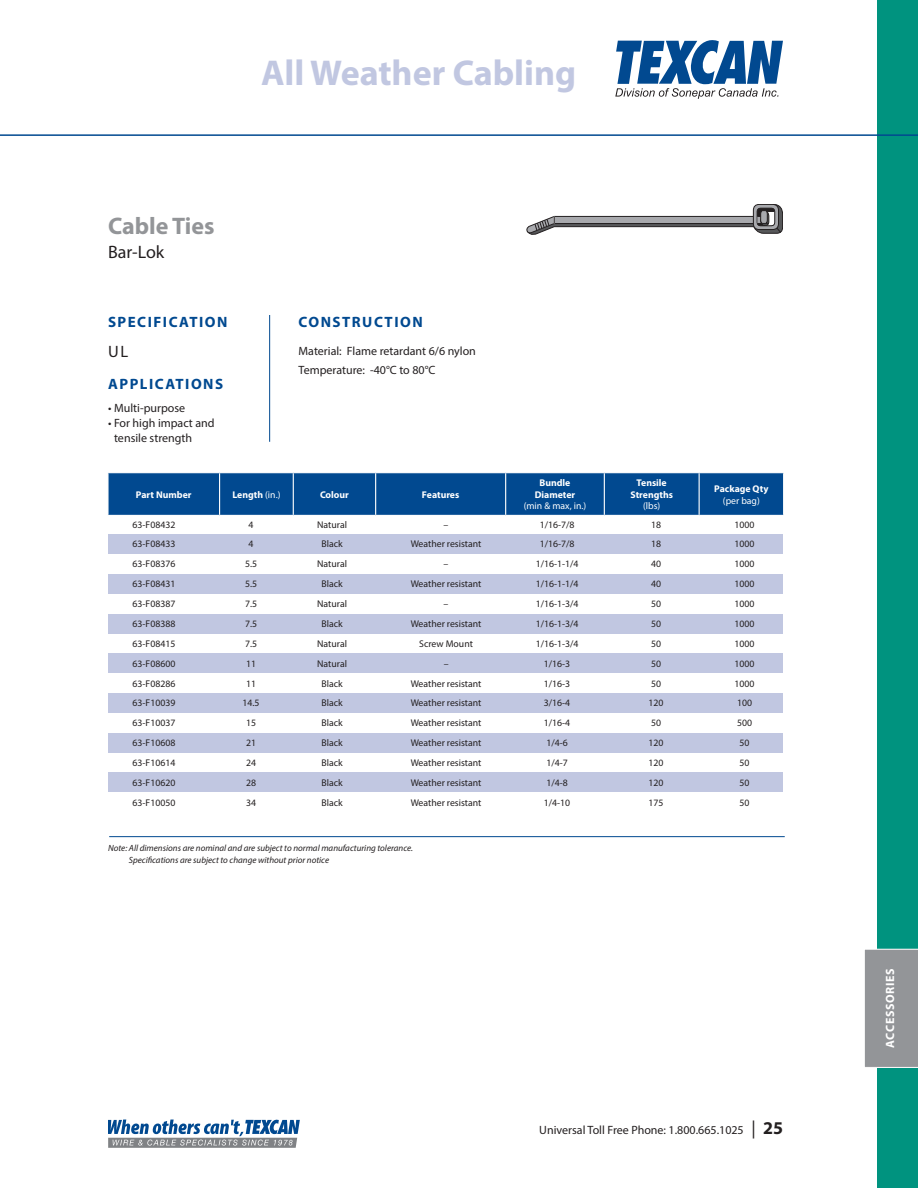
<style>
.page{position:relative;width:918px;height:1188px;background:#fff}
.page>*{position:absolute;margin:0;border:0;box-sizing:border-box;transform-origin:0 0}
.t1{font:700 36px "Myriad Pro";color:#c1c7e1}
.t2{font:700 24px "Myriad Pro";color:#939598}
.t3{font:18px "Myriad Pro";color:#231f20}
.t4{font:16.5px "Myriad Pro";color:#231f20}
.t5{font:700 15px "Myriad Pro";letter-spacing:.1em;color:#014990}
.t6{font:12px/15px "Myriad Pro";color:#231f20}
.t7{font:700 12px "Myriad Pro";letter-spacing:.06em;color:#fff}
.t8{font:9.75px "Myriad Pro";color:#231f20}
.t9{font:700 9.75px/11.7px "Myriad Pro";color:#fff;text-align:center}
.t10{font:italic 9px/12px "Myriad Pro";color:#231f20}
.s1{font-weight:400}
.s2{font-size:18px}
.s3{font-weight:700;font-size:18px}
</style>
<div class="page">
<div style="left:878px;top:0;width:40px;height:1188px;background:#00937f"></div>
<svg style="left:108px;top:1120px;width:192px;height:28px"></svg>
<svg style="left:615px;top:40px;width:168px;height:59px"></svg>
<div style="left:864px;top:949px;width:54px;height:119px;background:#939598"></div>
<hr style="left:109px;top:836px;width:676px;height:1px;background:#014990">
<div style="left:109px;top:473px;width:674px;height:42px;background:#014990"></div>
<hr style="left:219px;top:473px;width:1px;height:42px;background:#fff">
<hr style="left:293px;top:473px;width:1px;height:42px;background:#fff">
<hr style="left:375px;top:473px;width:1px;height:42px;background:#fff">
<hr style="left:505px;top:473px;width:1px;height:42px;background:#fff">
<hr style="left:604px;top:473px;width:1px;height:42px;background:#fff">
<hr style="left:699px;top:473px;width:1px;height:42px;background:#fff">
<div style="left:109px;top:535px;width:674px;height:19px;background:#c1c7e1"></div>
<div style="left:109px;top:574px;width:674px;height:20px;background:#c1c7e1"></div>
<div style="left:109px;top:614px;width:674px;height:19px;background:#c1c7e1"></div>
<div style="left:109px;top:653px;width:674px;height:20px;background:#c1c7e1"></div>
<div style="left:109px;top:733px;width:674px;height:19px;background:#c1c7e1"></div>
<div style="left:109px;top:772px;width:674px;height:20px;background:#c1c7e1"></div>
<div style="left:109px;top:693px;width:674px;height:20px;background:#c1c7e1"></div>
<svg style="left:527px;top:204px;width:256px;height:31px"></svg>
<hr style="left:269px;top:315px;width:1px;height:127px;background:#014990">
<hr style="left:0;top:134px;width:918px;height:2px;background:#014990">
<p class="t1" style="left:261px;top:50px;width:317px">All Weather Cabling</p>
<p class="t2" style="left:108px;top:211px;width:108px">Cable Ties</p>
<p class="t3" style="left:108px;top:241px;width:58px">Bar-Lok</p>
<p class="t5" style="left:108px;top:312px;width:121px">SPECIFICATION</p>
<p class="t4" style="left:108px;top:341px;width:22px">UL</p>
<p class="t5" style="left:108px;top:374px;width:117px">APPLICATIONS</p>
<p class="t6" style="left:108px;top:400px;width:79px">• Multi-purpose</p>
<p class="t6" style="left:114px;top:415px;width:102px;text-indent:-6px">• For high impact and tensile strength</p>
<p class="t5" style="left:299px;top:312px;width:126px">CONSTRUCTION</p>
<p class="t6" style="left:299px;top:343px;width:179px">Material: Flame retardant 6/6 nylon</p>
<p class="t6" style="left:299px;top:363px;width:138px">Temperature: -40°C to 80°C</p>
<p class="t9" style="left:136px;top:488px;width:57px">Part Number</p>
<p class="t9" style="left:232px;top:488px;width:50px">Length <span class="s1">(in.)</span></p>
<p class="t9" style="left:320px;top:488px;width:30px">Colour</p>
<p class="t9" style="left:422px;top:488px;width:39px">Features</p>
<p class="t9" style="left:524px;top:477px;width:64px">Bundle<br>Diameter<br><span class="s1">(min &amp; max, in.)</span></p>
<p class="t9" style="left:630px;top:477px;width:44px">Tensile<br>Strengths <span class="s1">(lbs)</span></p>
<p class="t9" style="left:714px;top:482px;width:56px">Package Qty <span class="s1">(per bag)</span></p>
<p class="t8" style="left:133px;top:518px;width:44px">63-F08432</p>
<p class="t8" style="left:249px;top:518px;width:7px">4</p>
<p class="t8" style="left:317px;top:518px;width:31px">Natural</p>
<p class="t8" style="left:444px;top:518px;width:6px">–</p>
<p class="t8" style="left:540px;top:518px;width:36px">1/16-7/8</p>
<p class="t8" style="left:651px;top:518px;width:12px">18</p>
<p class="t8" style="left:735px;top:518px;width:22px">1000</p>
<p class="t8" style="left:133px;top:538px;width:44px">63-F08433</p>
<p class="t8" style="left:249px;top:538px;width:7px">4</p>
<p class="t8" style="left:321px;top:538px;width:23px">Black</p>
<p class="t8" style="left:411px;top:538px;width:72px">Weather resistant</p>
<p class="t8" style="left:540px;top:538px;width:36px">1/16-7/8</p>
<p class="t8" style="left:651px;top:538px;width:12px">18</p>
<p class="t8" style="left:735px;top:538px;width:22px">1000</p>
<p class="t8" style="left:133px;top:558px;width:44px">63-F08376</p>
<p class="t8" style="left:245px;top:558px;width:14px">5.5</p>
<p class="t8" style="left:317px;top:558px;width:31px">Natural</p>
<p class="t8" style="left:444px;top:558px;width:6px">–</p>
<p class="t8" style="left:536px;top:558px;width:44px">1/16-1-1/4</p>
<p class="t8" style="left:651px;top:558px;width:12px">40</p>
<p class="t8" style="left:735px;top:558px;width:22px">1000</p>
<p class="t8" style="left:133px;top:578px;width:44px">63-F08431</p>
<p class="t8" style="left:245px;top:578px;width:14px">5.5</p>
<p class="t8" style="left:321px;top:578px;width:23px">Black</p>
<p class="t8" style="left:411px;top:578px;width:72px">Weather resistant</p>
<p class="t8" style="left:536px;top:578px;width:44px">1/16-1-1/4</p>
<p class="t8" style="left:651px;top:578px;width:12px">40</p>
<p class="t8" style="left:735px;top:578px;width:22px">1000</p>
<p class="t8" style="left:133px;top:598px;width:44px">63-F08387</p>
<p class="t8" style="left:245px;top:598px;width:14px">7.5</p>
<p class="t8" style="left:317px;top:598px;width:31px">Natural</p>
<p class="t8" style="left:444px;top:598px;width:6px">–</p>
<p class="t8" style="left:536px;top:598px;width:44px">1/16-1-3/4</p>
<p class="t8" style="left:651px;top:598px;width:12px">50</p>
<p class="t8" style="left:735px;top:598px;width:22px">1000</p>
<p class="t8" style="left:133px;top:618px;width:44px">63-F08388</p>
<p class="t8" style="left:245px;top:618px;width:14px">7.5</p>
<p class="t8" style="left:321px;top:618px;width:23px">Black</p>
<p class="t8" style="left:411px;top:618px;width:72px">Weather resistant</p>
<p class="t8" style="left:536px;top:618px;width:44px">1/16-1-3/4</p>
<p class="t8" style="left:651px;top:618px;width:12px">50</p>
<p class="t8" style="left:735px;top:618px;width:22px">1000</p>
<p class="t8" style="left:133px;top:638px;width:44px">63-F08415</p>
<p class="t8" style="left:245px;top:638px;width:14px">7.5</p>
<p class="t8" style="left:317px;top:638px;width:31px">Natural</p>
<p class="t8" style="left:419px;top:638px;width:55px">Screw Mount</p>
<p class="t8" style="left:536px;top:638px;width:44px">1/16-1-3/4</p>
<p class="t8" style="left:651px;top:638px;width:12px">50</p>
<p class="t8" style="left:735px;top:638px;width:22px">1000</p>
<p class="t8" style="left:133px;top:657px;width:44px">63-F08600</p>
<p class="t8" style="left:246px;top:657px;width:12px">11</p>
<p class="t8" style="left:317px;top:657px;width:31px">Natural</p>
<p class="t8" style="left:444px;top:657px;width:6px">–</p>
<p class="t8" style="left:544px;top:657px;width:28px">1/16-3</p>
<p class="t8" style="left:651px;top:657px;width:12px">50</p>
<p class="t8" style="left:735px;top:657px;width:22px">1000</p>
<p class="t8" style="left:133px;top:677px;width:44px">63-F08286</p>
<p class="t8" style="left:246px;top:677px;width:12px">11</p>
<p class="t8" style="left:321px;top:677px;width:23px">Black</p>
<p class="t8" style="left:411px;top:677px;width:72px">Weather resistant</p>
<p class="t8" style="left:544px;top:677px;width:28px">1/16-3</p>
<p class="t8" style="left:651px;top:677px;width:12px">50</p>
<p class="t8" style="left:735px;top:677px;width:22px">1000</p>
<p class="t8" style="left:133px;top:697px;width:44px">63-F10039</p>
<p class="t8" style="left:243px;top:697px;width:19px">14.5</p>
<p class="t8" style="left:321px;top:697px;width:23px">Black</p>
<p class="t8" style="left:411px;top:697px;width:72px">Weather resistant</p>
<p class="t8" style="left:544px;top:697px;width:28px">3/16-4</p>
<p class="t8" style="left:649px;top:697px;width:17px">120</p>
<p class="t8" style="left:737px;top:697px;width:17px">100</p>
<p class="t8" style="left:133px;top:717px;width:44px">63-F10037</p>
<p class="t8" style="left:246px;top:717px;width:12px">15</p>
<p class="t8" style="left:321px;top:717px;width:23px">Black</p>
<p class="t8" style="left:411px;top:717px;width:72px">Weather resistant</p>
<p class="t8" style="left:544px;top:717px;width:28px">1/16-4</p>
<p class="t8" style="left:651px;top:717px;width:12px">50</p>
<p class="t8" style="left:737px;top:717px;width:17px">500</p>
<p class="t8" style="left:133px;top:737px;width:44px">63-F10608</p>
<p class="t8" style="left:246px;top:737px;width:12px">21</p>
<p class="t8" style="left:321px;top:737px;width:23px">Black</p>
<p class="t8" style="left:411px;top:737px;width:72px">Weather resistant</p>
<p class="t8" style="left:546px;top:737px;width:23px">1/4-6</p>
<p class="t8" style="left:649px;top:737px;width:17px">120</p>
<p class="t8" style="left:740px;top:737px;width:12px">50</p>
<p class="t8" style="left:133px;top:757px;width:44px">63-F10614</p>
<p class="t8" style="left:246px;top:757px;width:12px">24</p>
<p class="t8" style="left:321px;top:757px;width:23px">Black</p>
<p class="t8" style="left:411px;top:757px;width:72px">Weather resistant</p>
<p class="t8" style="left:546px;top:757px;width:23px">1/4-7</p>
<p class="t8" style="left:649px;top:757px;width:17px">120</p>
<p class="t8" style="left:740px;top:757px;width:12px">50</p>
<p class="t8" style="left:133px;top:777px;width:44px">63-F10620</p>
<p class="t8" style="left:246px;top:777px;width:12px">28</p>
<p class="t8" style="left:321px;top:777px;width:23px">Black</p>
<p class="t8" style="left:411px;top:777px;width:72px">Weather resistant</p>
<p class="t8" style="left:546px;top:777px;width:23px">1/4-8</p>
<p class="t8" style="left:649px;top:777px;width:17px">120</p>
<p class="t8" style="left:740px;top:777px;width:12px">50</p>
<p class="t8" style="left:133px;top:797px;width:44px">63-F10050</p>
<p class="t8" style="left:246px;top:797px;width:12px">34</p>
<p class="t8" style="left:321px;top:797px;width:23px">Black</p>
<p class="t8" style="left:411px;top:797px;width:72px">Weather resistant</p>
<p class="t8" style="left:544px;top:797px;width:28px">1/4-10</p>
<p class="t8" style="left:649px;top:797px;width:17px">175</p>
<p class="t8" style="left:740px;top:797px;width:12px">50</p>
<p class="t10" style="left:129px;top:842px;width:286px;text-indent:-21px">Note: All dimensions are nominal and are subject to normal manufacturing tolerance.<br>Specifications are subject to change without prior notice</p>
<p class="t6" style="left:539px;top:1122px;width:245px">Universal Toll Free Phone: 1.800.665.1025 <span class="s2">|</span> <span class="s3">25</span></p>
<p class="t7" style="left:882px;top:1048px;width:82px;rotate:-90deg">ACCESSORIES</p>
</div>
